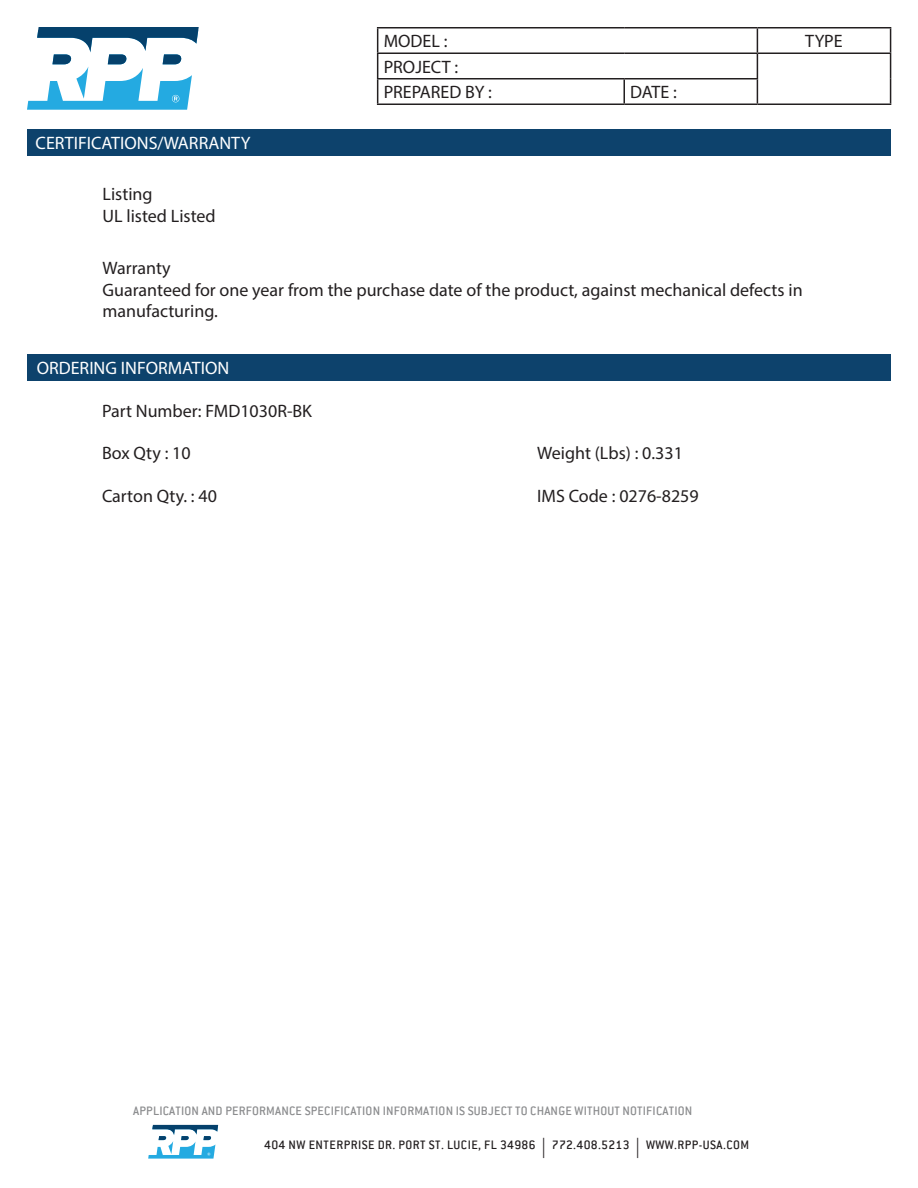
<style>
.page{position:relative;width:918px;height:1188px;background:#fff}
.page>*{position:absolute;margin:0;border:0;box-sizing:border-box;transform-origin:0 0}
.t1{font:18px/21.6px "Myriad Pro";color:#231f20}
.t2{font:18px "Myriad Pro";color:#fff}
.t3{font:500 13.5px "Conduit ITC";letter-spacing:.015em;color:#8b8c8e}
.t4{font:500 13.5px "Conduit ITC";letter-spacing:.035em;color:#231f20}
.s1{font-family:"Myriad Pro";font-weight:400;font-size:20.25px}
</style>
<div class="page">
<svg style="left:27px;top:27px;width:172px;height:83px"></svg>
<svg style="left:148px;top:1125px;width:70px;height:34px"></svg>
<hr style="left:377px;top:27px;width:247px;height:1px;background:#231f20">
<hr style="left:624px;top:27px;width:133px;height:1px;background:#231f20">
<hr style="left:757px;top:27px;width:134px;height:1px;background:#231f20">
<hr style="left:377px;top:52px;width:247px;height:2px;background:#231f20">
<hr style="left:624px;top:52px;width:133px;height:2px;background:#231f20">
<hr style="left:757px;top:52px;width:134px;height:2px;background:#231f20">
<hr style="left:377px;top:78px;width:247px;height:2px;background:#231f20">
<svg style="left:377px;top:28px;width:1px;height:76px"></svg>
<hr style="left:624px;top:78px;width:134px;height:2px;background:#231f20">
<hr style="left:623px;top:80px;width:2px;height:24px;background:#231f20">
<svg style="left:757px;top:28px;width:1px;height:76px"></svg>
<svg style="left:890px;top:28px;width:1px;height:76px"></svg>
<hr style="left:377px;top:104px;width:247px;height:1px;background:#231f20">
<hr style="left:624px;top:104px;width:133px;height:1px;background:#231f20">
<hr style="left:757px;top:104px;width:134px;height:1px;background:#231f20">
<div style="left:27px;top:354px;width:864px;height:27px;background:#0d426c"></div>
<div style="left:27px;top:130px;width:864px;height:26px;background:#0d426c"></div>
<p class="t2" style="left:36px;top:132px;width:216px">CERTIFICATIONS/WARRANTY</p>
<p class="t1" style="left:103px;top:183px;width:115px">Listing<br>UL listed Listed</p>
<p class="t1" style="left:384px;top:30px;width:65px">MODEL :</p>
<p class="t1" style="left:805px;top:30px;width:39px">TYPE</p>
<p class="t1" style="left:384px;top:54px;width:110px;line-height:25.5px">PROJECT :<br>PREPARED BY :</p>
<p class="t1" style="left:630px;top:81px;width:48px">DATE :</p>
<p class="t1" style="left:103px;top:257px;width:702px">Warranty<br>Guaranteed for one year from the purchase date of the product, against mechanical defects in manufacturing.</p>
<p class="t2" style="left:37px;top:357px;width:194px">ORDERING INFORMATION</p>
<p class="t1" style="left:102px;top:400px;width:212px">Part Number: FMD1030R-BK</p>
<p class="t1" style="left:102px;top:441px;width:90px">Box Qty : 10</p>
<p class="t1" style="left:102px;top:485px;width:117px">Carton Qty. : 40</p>
<p class="t1" style="left:537px;top:441px;width:147px">Weight (Lbs) : 0.331</p>
<p class="t1" style="left:537px;top:485px;width:163px">IMS Code : 0276-8259</p>
<p class="t3" style="left:133px;top:1103px;width:561px">APPLICATION AND PERFORMANCE SPECIFICATION INFORMATION IS SUBJECT TO CHANGE WITHOUT NOTIFICATION</p>
<p class="t4" style="left:264px;top:1137px;width:486px">404 NW ENTERPRISE DR. PORT ST. LUCIE, FL 34986 <span class="s1">|</span> 772.408.5213 <span class="s1">|</span> WWW.RPP-USA.COM</p>
</div>
